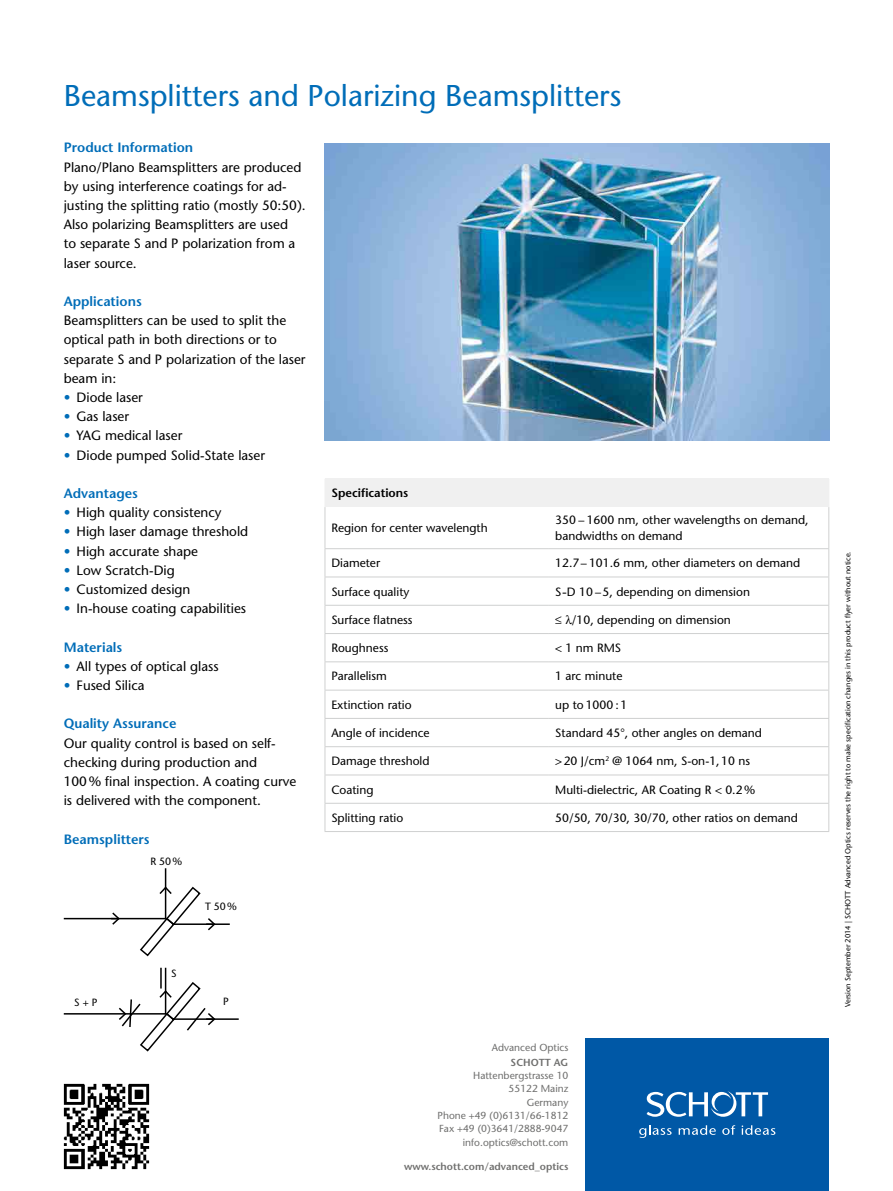
<style>
.page{position:relative;width:893px;height:1191px;background:#fff}
.page>*{position:absolute;margin:0;border:0;box-sizing:border-box;transform-origin:0 0}
.t1{font:500 30px "Stone Sans Std";color:#006db8}
.t2{font:500 13.5px/19.2px "Stone Sans Std";color:#000}
.t3{font:600 13.5px "Stone Sans Std";color:#006db8}
.t4{font:500 12px/15.8px "Stone Sans Std";color:#000}
.t5{font:600 12px "Stone Sans Std";color:#000}
.t6{font:500 10.5px "Stone Sans Std";color:#000}
.t7{font:500 10.2px/13.4px "Stone Sans Std";color:#6f6f6e;text-align:right}
.t8{font:600 10.2px "Stone Sans Std";color:#6f6f6e}
.t9{font:500 7.5px "Stone Sans Std";color:#000}
.s1{color:#006db8}
</style>
<div class="page">
<div style="left:585px;top:1038px;width:244px;height:153px;background:#0058a6"></div>
<svg style="left:639px;top:1125px;width:33px;height:13px"></svg>
<svg style="left:679px;top:1125px;width:37px;height:9px"></svg>
<svg style="left:722px;top:1125px;width:13px;height:9px"></svg>
<svg style="left:742px;top:1125px;width:33px;height:9px"></svg>
<svg style="left:647px;top:1091px;width:121px;height:25px"></svg>
<img style="left:325px;top:143px;width:504px;height:297px">
<img style="left:63px;top:1083px;width:87px;height:87px">
<hr style="left:64px;top:1013px;width:61px;height:1px;background:#000">
<hr style="left:206px;top:1018px;width:33px;height:1px;background:#000">
<svg style="left:117px;top:967px;width:100px;height:85px"></svg>
<hr style="left:64px;top:918px;width:55px;height:1px;background:#000">
<svg style="left:111px;top:912px;width:10px;height:13px"></svg>
<hr style="left:111px;top:918px;width:55px;height:1px;background:#000">
<hr style="left:206px;top:923px;width:24px;height:2px;background:#000">
<svg style="left:139px;top:868px;width:78px;height:89px"></svg>
<div style="left:325px;top:479px;width:504px;height:28px;background:#f0f0f0"></div>
<hr style="left:549px;top:831px;width:280px;height:1px;background:#cfd0d0">
<hr style="left:828px;top:507px;width:1px;height:41px;background:#cfd0d0">
<hr style="left:549px;top:548px;width:280px;height:1px;background:#cfd0d0">
<hr style="left:549px;top:576px;width:280px;height:1px;background:#cfd0d0">
<hr style="left:549px;top:605px;width:280px;height:1px;background:#cfd0d0">
<hr style="left:549px;top:633px;width:280px;height:1px;background:#cfd0d0">
<hr style="left:549px;top:661px;width:280px;height:1px;background:#cfd0d0">
<hr style="left:549px;top:689px;width:280px;height:1px;background:#cfd0d0">
<hr style="left:549px;top:718px;width:280px;height:1px;background:#cfd0d0">
<hr style="left:549px;top:746px;width:280px;height:1px;background:#cfd0d0">
<hr style="left:549px;top:774px;width:280px;height:1px;background:#cfd0d0">
<svg style="left:828px;top:549px;width:1px;height:282px"></svg>
<hr style="left:549px;top:803px;width:280px;height:1px;background:#cfd0d0">
<hr style="left:325px;top:507px;width:1px;height:41px;background:#cfd0d0">
<hr style="left:325px;top:548px;width:224px;height:1px;background:#cfd0d0">
<hr style="left:325px;top:576px;width:224px;height:1px;background:#cfd0d0">
<hr style="left:325px;top:605px;width:224px;height:1px;background:#cfd0d0">
<hr style="left:325px;top:633px;width:224px;height:1px;background:#cfd0d0">
<hr style="left:325px;top:661px;width:224px;height:1px;background:#cfd0d0">
<hr style="left:325px;top:689px;width:224px;height:1px;background:#cfd0d0">
<hr style="left:325px;top:718px;width:224px;height:1px;background:#cfd0d0">
<hr style="left:325px;top:746px;width:224px;height:1px;background:#cfd0d0">
<hr style="left:325px;top:774px;width:224px;height:1px;background:#cfd0d0">
<hr style="left:325px;top:803px;width:224px;height:1px;background:#cfd0d0">
<svg style="left:325px;top:549px;width:1px;height:282px"></svg>
<hr style="left:325px;top:831px;width:224px;height:1px;background:#cfd0d0">
<h1 class="t1" style="left:64px;top:78px;width:559px">Beamsplitters and Polarizing Beamsplitters</h1>
<p class="t3" style="left:64px;top:139px;width:131px">Product Information</p>
<p class="t2" style="left:64px;top:157px;width:243px">Plano/Plano Beamsplitters are produced by using interference coatings for ad&shy;justing the splitting ratio (mostly 50:50).<br>Also polarizing Beamsplitters are used<br>to separate S and P polarization from a laser source.</p>
<p class="t3" style="left:64px;top:293px;width:79px">Applications</p>
<p class="t2" style="left:64px;top:311px;width:243px">Beamsplitters can be used to split the optical path in both directions or to separate S and P polarization of the laser beam in:</p>
<p class="t2" style="left:64px;top:388px;width:81px"><span class="s1">•</span> Diode laser</p>
<p class="t2" style="left:64px;top:407px;width:67px"><span class="s1">•</span> Gas laser</p>
<p class="t2" style="left:64px;top:426px;width:120px"><span class="s1">•</span> YAG medical laser</p>
<p class="t2" style="left:64px;top:445px;width:203px"><span class="s1">•</span> Diode pumped Solid-State laser</p>
<p class="t3" style="left:64px;top:485px;width:76px">Advantages</p>
<p class="t2" style="left:64px;top:503px;width:159px"><span class="s1">•</span> High quality consistency</p>
<p class="t2" style="left:64px;top:522px;width:186px"><span class="s1">•</span> High laser damage threshold</p>
<p class="t2" style="left:64px;top:541px;width:136px"><span class="s1">•</span> High accurate shape</p>
<p class="t2" style="left:64px;top:560px;width:113px"><span class="s1">•</span> Low Scratch-Dig</p>
<p class="t2" style="left:64px;top:579px;width:128px"><span class="s1">•</span> Customized design</p>
<p class="t2" style="left:64px;top:599px;width:184px"><span class="s1">•</span> In-house coating capabilities</p>
<p class="t3" style="left:64px;top:639px;width:60px">Materials</p>
<p class="t2" style="left:64px;top:656px;width:156px"><span class="s1">•</span> All types of optical glass</p>
<p class="t2" style="left:64px;top:675px;width:82px"><span class="s1">•</span> Fused Silica</p>
<p class="t3" style="left:64px;top:715px;width:114px">Quality Assurance</p>
<p class="t2" style="left:64px;top:733px;width:234px">Our quality control is based on self&shy;checking during production and 100% final inspection. A coating curve is delivered with the component.</p>
<p class="t3" style="left:64px;top:831px;width:87px">Beamsplitters</p>
<p class="t5" style="left:331px;top:486px;width:79px">Specifications</p>
<p class="t4" style="left:331px;top:520px;width:158px">Region for center wavelength</p>
<p class="t4" style="left:555px;top:512px;width:255px">350 – 1600 nm, other wavelengths on demand, bandwidths on demand</p>
<p class="t4" style="left:331px;top:555px;width:50px">Diameter</p>
<p class="t4" style="left:555px;top:555px;width:247px">12.7– 101.6 mm, other diameters on demand</p>
<p class="t4" style="left:331px;top:583px;width:80px">Surface quality</p>
<p class="t4" style="left:555px;top:583px;width:196px">S-D 10 –5, depending on dimension</p>
<p class="t4" style="left:331px;top:612px;width:83px">Surface flatness</p>
<p class="t4" style="left:555px;top:612px;width:177px">≤ /10, depending on dimension</p>
<p class="t4" style="left:331px;top:640px;width:58px">Roughness</p>
<p class="t4" style="left:555px;top:640px;width:67px">&lt; 1 nm RMS</p>
<p class="t4" style="left:331px;top:668px;width:57px">Parallelism</p>
<p class="t4" style="left:555px;top:668px;width:69px">1 arc minute</p>
<p class="t4" style="left:331px;top:696px;width:82px">Extinction ratio</p>
<p class="t4" style="left:555px;top:696px;width:73px">up to 1000 :1</p>
<p class="t4" style="left:331px;top:725px;width:100px">Angle of incidence</p>
<p class="t4" style="left:555px;top:725px;width:208px">Standard 45°, other angles on demand</p>
<p class="t4" style="left:331px;top:753px;width:100px">Damage threshold</p>
<p class="t4" style="left:555px;top:753px;width:196px">&gt;20 J/cm<sup>2</sup> @ 1064 nm, S-on-1, 10 ns</p>
<p class="t4" style="left:331px;top:781px;width:44px">Coating</p>
<p class="t4" style="left:555px;top:781px;width:201px">Multi-dielectric, AR Coating R &lt; 0.2%</p>
<p class="t4" style="left:331px;top:809px;width:73px">Splitting ratio</p>
<p class="t4" style="left:555px;top:809px;width:244px">50/50, 70/30, 30/70, other ratios on demand</p>
<p class="t6" style="left:74px;top:995px;width:25px">S + P</p>
<p class="t6" style="left:150px;top:855px;width:33px">R 50%</p>
<p class="t6" style="left:205px;top:900px;width:33px">T 50%</p>
<p class="t6" style="left:171px;top:967px;width:7px">S</p>
<p class="t6" style="left:223px;top:995px;width:7px">P</p>
<p class="t7" style="left:492px;top:1041px;width:78px">Advanced Optics</p>
<p class="t8" style="left:511px;top:1055px;width:59px">SCHOTT AG</p>
<p class="t7" style="left:438px;top:1068px;width:132px">Hattenbergstrasse 10<br>55122 Mainz<br>Germany<br>Phone +49 (0)6131/66-1812<br>Fax +49 (0)3641/2888-9047 info.optics@schott.com</p>
<p class="t8" style="left:404px;top:1160px;width:166px">www.schott.com/advanced_optics</p>
<p class="t9" style="left:843px;top:1007px;width:457px;rotate:-90deg">Version September 2014 | SCHOTT Advanced Optics reserves the right to make specification changes in this product flyer without notice.</p>
</div>
